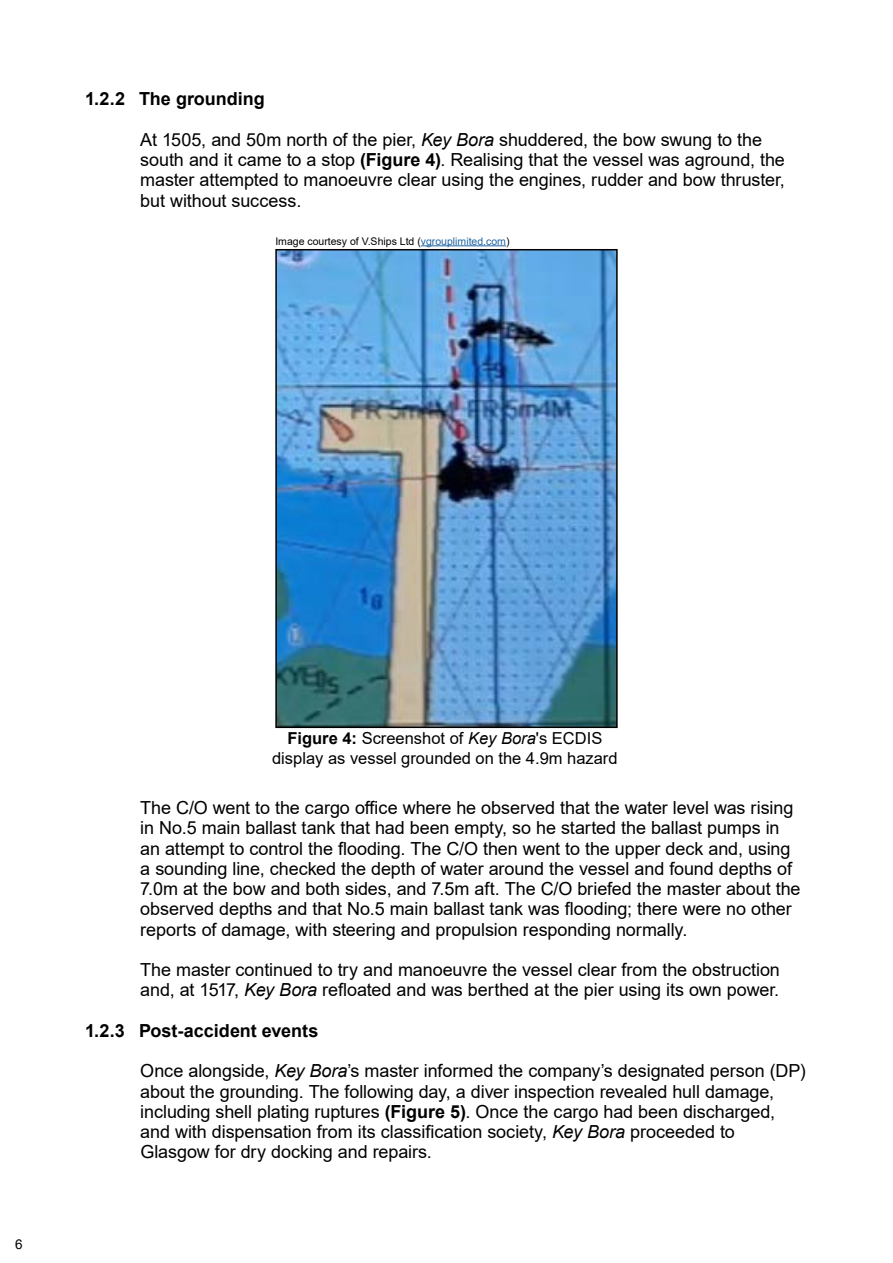
<style>
.page{position:relative;width:893px;height:1263px;background:#fff}
.page>*{position:absolute;margin:0;border:0;box-sizing:border-box;transform-origin:0 0}
.t1{font:18px/20.2px "Arial MT2";letter-spacing:-.005em;color:#000}
.t2{font:700 18px "Arial";color:#000}
.t3{font:16.5px/19.5px "Arial MT2";color:#000;text-align:center}
.t4{font:13.5px "Arial MT2";color:#000}
.t5{font:10.5px "Arial MT2";color:#000}
.s1{font-family:"Arial";font-style:italic}
.s2{font-family:"Arial";font-weight:700}
.s3{color:#2065a3}
.s4{font-family:"Arial"}
</style>
<div class="page">
<img style="left:278px;top:252px;width:337px;height:473px">
<div style="left:275px;top:249px;width:343px;height:479px;border:2px solid #000"></div>
<hr style="left:421px;top:245px;width:85px;height:1px;background:#2065a3">
<h3 class="t2" style="left:85px;top:86px;width:181px">1.2.2 The grounding</h3>
<p class="t1" style="left:140px;top:129px;width:646px">At 1505, and 50m north of the pier, <span class="s1">Key Bora</span> shuddered, the bow swung to the south and it came to a stop <span class="s2">(Figure 4)</span>. Realising that the vessel was aground, the master attempted to manoeuvre clear using the engines, rudder and bow thruster, but without success.</p>
<p class="t5" style="left:275px;top:234px;width:236px">Image courtesy of V.Ships Ltd (<span class="s3">vgrouplimited.com</span>)</p>
<p class="t4" style="left:15px;top:1235px;width:9px">6</p>
<p class="t3" style="left:272px;top:729px;width:347px"><span class="s2">Figure 4:</span> Screenshot of <span class="s1">Key Bora</span>'s ECDIS display as vessel grounded on the 4.9m hazard</p>
<p class="t1" style="left:140px;top:797px;width:662px"><span class="s4">The C/O went to the cargo office where he observed that the water level was rising </span>in No.5 main ballast tank that had been empty, so he started the ballast pumps in <span class="s4">an attempt to control the flooding. The C/O then went to the upper deck and, using </span>a sounding line, checked the depth of water around the vessel and found depths of 7.0m at the bow and both sides, and 7.5m aft. The C/O briefed the master about the <span class="s4">observed depths and that No.5 main ballast tank was flooding; there were no other </span>reports of damage, with steering and propulsion responding normally.</p>
<p class="t1" style="left:140px;top:959px;width:641px">The master continued to try and manoeuvre the vessel clear from the obstruction and, at 1517, <span class="s1">Key Bora</span> <span class="s4">refloated and was berthed at the pier using its own power.</span></p>
<h3 class="t2" style="left:85px;top:1018px;width:235px">1.2.3 Post-accident events</h3>
<p class="t1" style="left:140px;top:1061px;width:667px">Once alongside, <span class="s1">Key Bora</span>’s master informed the company’s designated person (DP) about the grounding. The following day, a diver inspection revealed hull damage, including shell plating ruptures <span class="s2">(Figure 5)</span>. Once the cargo had been discharged, <span class="s4">and with dispensation from its classification society,</span> <span class="s1">Key Bora</span> proceeded to Glasgow for dry docking and repairs.</p>
</div>
